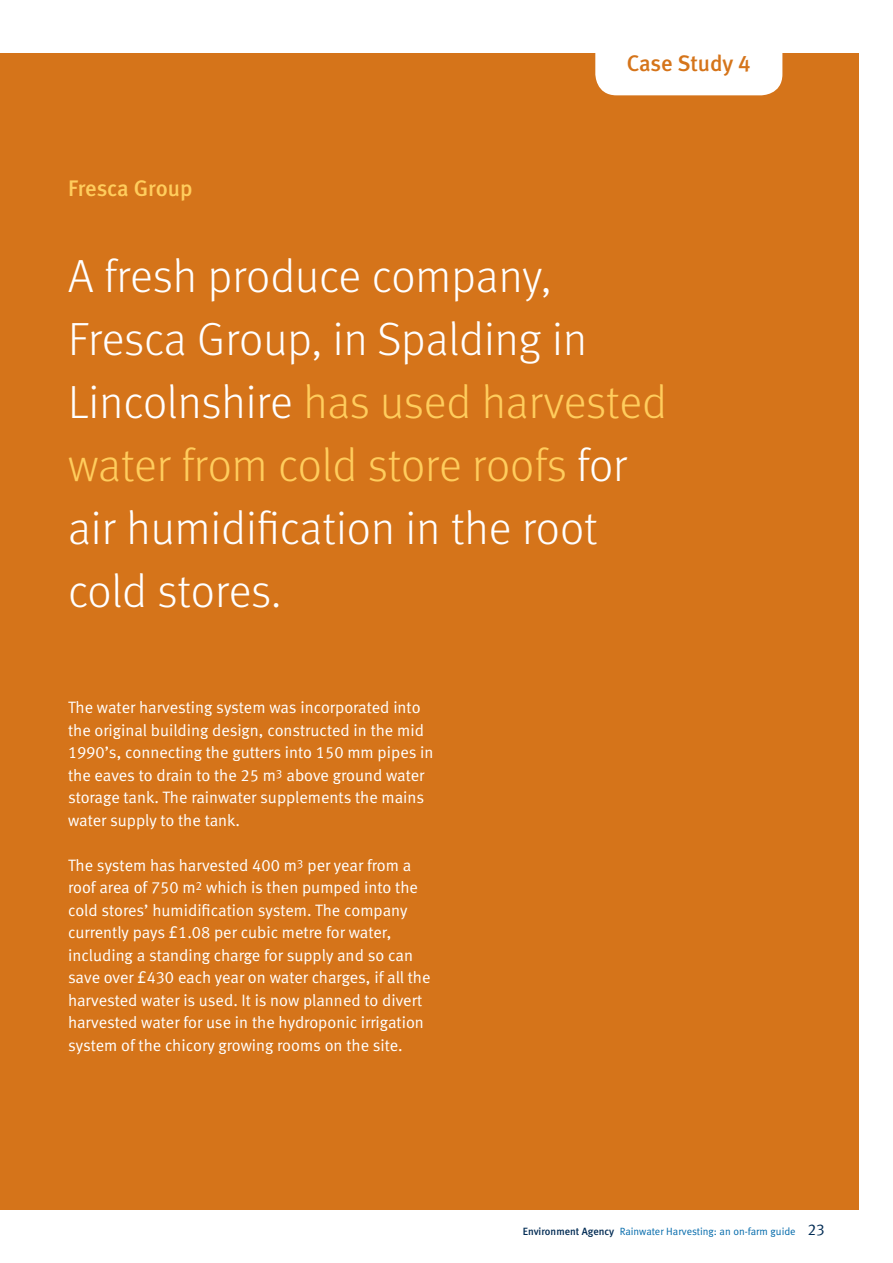
<style>
.page{position:relative;width:893px;height:1263px;background:#fff}
.page>*{position:absolute;margin:0;border:0;box-sizing:border-box;transform-origin:0 0}
.t1{font:300 46.5px/63px "EA Meta";color:#fff}
.t2{font:500 22.5px "EA Meta";letter-spacing:-.005em;color:#ffcd5d}
.t3{font:500 22.5px "EA Meta";color:#d5741a}
.t4{font:16.5px/22.5px "EA Meta Normal";color:#fff}
.t5{font:10.5px "EA Meta Normal";color:#0069aa}
.s1{color:#ffcd5d}
.s2{font-family:"EA Meta";font-weight:500;color:#002b54}
.s3{font-size:15.75px;color:#002b54}
</style>
<div class="page">
<div style="left:0;top:54px;width:859px;height:1156px;background:#d5741a"></div>
<div style="left:595px;top:53px;width:187px;height:42px;background:#fff"></div>
<h2 class="t2" style="left:68px;top:175px;width:126px">Fresca Group</h2>
<h2 class="t3" style="left:627px;top:50px;width:125px">Case Study 4</h2>
<h1 class="t1" style="left:68px;top:244px;width:600px">A fresh produce company,<br>Fresca Group, in Spalding in<br>Lincolnshire <span class="s1">has used harvested water from cold store roofs</span> for air humidification in the root cold stores.</h1>
<p class="t4" style="left:68px;top:696px;width:367px">The water harvesting system was incorporated into the original building design, constructed in the mid 1990’s, connecting the gutters into 150 mm pipes in the eaves to drain to the 25 m<sup>3</sup> above ground water storage tank. The rainwater supplements the mains water supply to the tank.</p>
<p class="t4" style="left:68px;top:853px;width:364px">The system has harvested 400 m<sup>3</sup> per year from a roof area of 750 m<sup>2</sup> which is then pumped into the cold stores’ humidification system. The company currently pays £1.08 per cubic metre for water, including a standing charge for supply and so can save over £430 each year on water charges, if all the harvested water is used. It is now planned to divert harvested water for use in the hydroponic irrigation system of the chicory growing rooms on the site.</p>
<p class="t5" style="left:523px;top:1225px;width:304px"><span class="s2">Environment Agency</span> Rainwater Harvesting: an on-farm guide <span class="s3">23</span></p>
</div>
